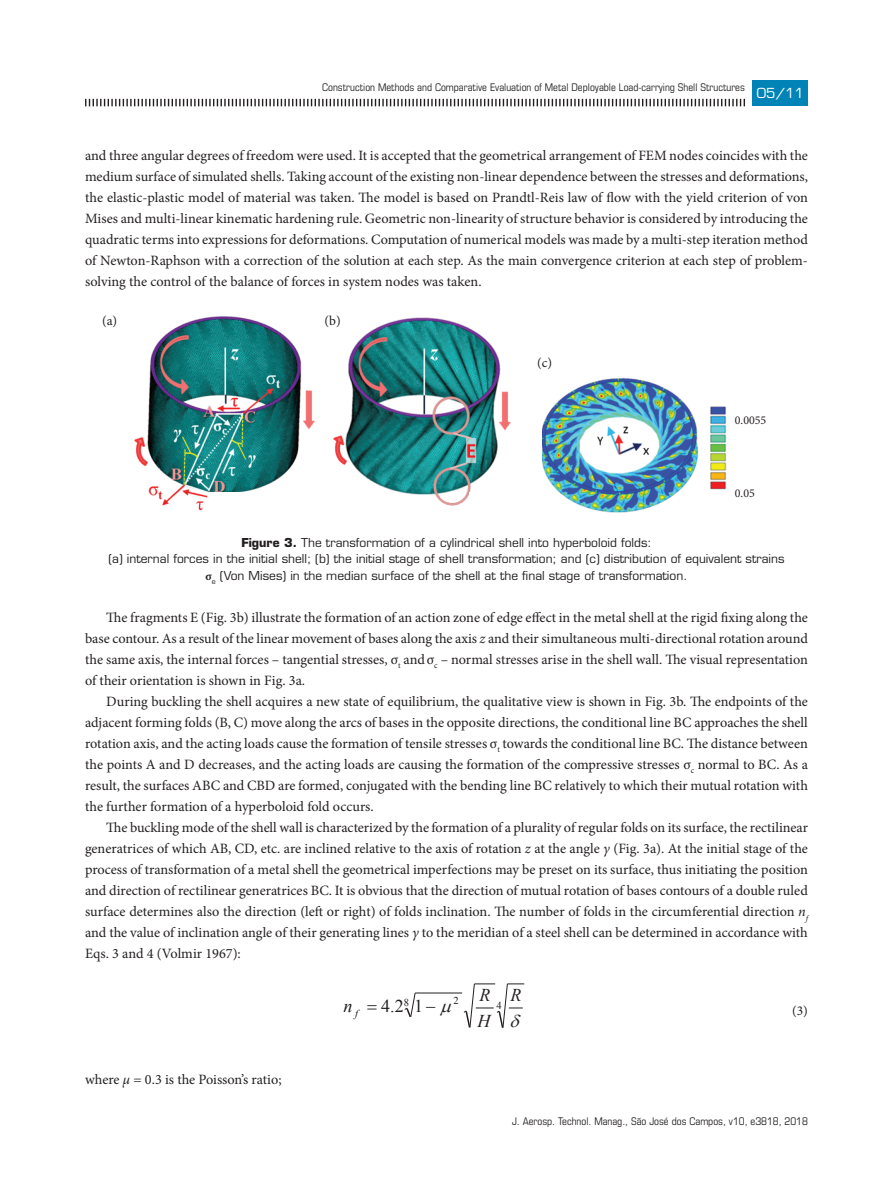
<style>
.page{position:relative;width:893px;height:1191px;background:#fff}
.page>*{position:absolute;margin:0;border:0;box-sizing:border-box;transform-origin:0 0}
.t1{font:18px "Times New Roman";color:#000}
.t2{font:italic 18px "Times New Roman";color:#231f20}
.t3{font:18px "Times New Roman";color:#231f20}
.z13_texto{font:14.25px/21px "Minion Pro";color:#231f20;text-align:justify}
.t4{font:13.5px "Minion Pro";color:#231f20}
.t5{font:13.5px "Eurostile LT Std";color:#fff}
.z22_figuras_tabelas{font:12px/16.5px "Eurostile LT Std";color:#231f20;text-align:center}
.t6{font:12px "Minion Pro";color:#231f20}
.t7{font:condensed 10.5px "Eurostile LT Std";color:#231f20}
.t8{font:10.5px "Times New Roman";color:#231f20}
.s1{font-weight:700}
.s2{font-family:"Minion Pro";font-weight:700}
.s3{font-style:italic}
</style>
<div class="page">
<svg style="left:85px;top:99px;width:660px;height:7px"></svg>
<div style="left:753px;top:81px;width:55px;height:25px;background:#0083b6"></div>
<img style="left:134px;top:316px;width:180px;height:195px">
<img style="left:334px;top:317px;width:176px;height:189px">
<img style="left:542px;top:378px;width:185px;height:135px">
<div style="left:121px;top:306px;width:19px;height:130px;background:#fff"></div>
<div style="left:112px;top:464px;width:28px;height:61px;background:#fff"></div>
<div style="left:331px;top:306px;width:14px;height:125px;background:#fff"></div>
<div style="left:334px;top:468px;width:16px;height:37px;background:#fff"></div>
<div style="left:209px;top:492px;width:129px;height:35px;background:#fff"></div>
<div style="left:338px;top:495px;width:94px;height:30px;background:#fff"></div>
<div style="left:500px;top:315px;width:25px;height:48px;background:#fff"></div>
<svg style="left:509px;top:487px;width:49px;height:26px"></svg>
<div style="left:498px;top:435px;width:9px;height:85px;background:#fff"></div>
<div style="left:469px;top:492px;width:65px;height:40px;background:#fff"></div>
<div style="left:699px;top:363px;width:10px;height:157px;background:#fff"></div>
<svg style="left:404px;top:993px;width:12px;height:24px"></svg>
<hr style="left:415px;top:992px;width:47px;height:1px;background:#231f20">
<svg style="left:463px;top:983px;width:61px;height:45px"></svg>
<p class="t7" style="left:322px;top:81px;width:424px">Construction Methods and Comparative Evaluation of Metal Deployable Load-carrying Shell Structures</p>
<p class="t5" style="left:757px;top:85px;width:49px">05 11</p>
<p class="t5" style="left:763px;top:85px;width:36px">xx/xx</p>
<p class="z13_texto" style="left:85px;top:144px;width:724px">and three angular degrees of freedom were used. It is accepted that the geometrical arrangement of FEM nodes coincides with the medium surface of simulated shells. Taking account of the existing non-linear dependence between the stresses and deformations, the elastic-plastic model of material was taken. The model is based on Prandtl-Reis law of flow with the yield criterion of von Mises and multi-linear kinematic hardening rule. Geometric non-linearity of structure behavior is considered by introducing the quadratic terms into expressions for deformations. Computation of numerical models was made by a multi-step iteration method of Newton-Raphson with a correction of the solution at each step. As the main convergence criterion at each step of problem&shy;solving the control of the balance of forces in system nodes was taken.</p>
<p class="t4" style="left:102px;top:311px;width:17px">(a)</p>
<p class="t4" style="left:325px;top:311px;width:18px">(b)</p>
<p class="t4" style="left:537px;top:353px;width:17px">(c)</p>
<p class="t6" style="left:735px;top:412px;width:33px">0.0055</p>
<p class="t6" style="left:735px;top:485px;width:22px">0.05</p>
<p class="z22_figuras_tabelas" style="left:108px;top:534px;width:678px"><span class="s1">Figure 3.</span> The transformation of a cylindrical shell into hyperboloid folds:<br>(a) internal forces in the initial shell; (b) the initial stage of shell transformation; and (c) distribution of equivalent strains <span class="s2">σ</span><sub>e</sub> (Von Mises) in the median surface of the shell at the final stage of transformation.</p>
<p class="z13_texto" style="left:85px;top:606px;width:724px;text-indent:21px">The fragments E (Fig. 3b) illustrate the formation of an action zone of edge effect in the metal shell at the rigid fixing along the base contour. As a result of the linear movement of bases along the axis <span class="s3">z</span> and their simultaneous multi-directional rotation around the same axis, the internal forces – tangential stresses, σ<sub>t</sub> andσ<sub>c</sub> – normal stresses arise in the shell wall. The visual representation of their orientation is shown in Fig. 3a.</p>
<p class="z13_texto" style="left:85px;top:690px;width:724px;text-indent:21px">During buckling the shell acquires a new state of equilibrium, the qualitative view is shown in Fig. 3b. The endpoints of the adjacent forming folds (B, C) move along the arcs of bases in the opposite directions, the conditional line BC approaches the shell rotation axis, and the acting loads cause the formation of tensile stresses σ<sub>t</sub> towards the conditional line BC. The distance between the points A and D decreases, and the acting loads are causing the formation of the compressive stresses σ<sub>c</sub> normal to BC. As a result, the surfaces ABC and CBD are formed, conjugated with the bending line BC relatively to which their mutual rotation with the further formation of a hyperboloid fold occurs.</p>
<p class="z13_texto" style="left:85px;top:816px;width:724px;text-indent:21px">The buckling mode of the shell wall is characterized by the formation of a plurality of regular folds on its surface, the rectilinear generatrices of which AB, CD, etc. are inclined relative to the axis of rotation <span class="s3">z</span> at the angle <span class="s3">γ</span> (Fig. 3a). At the initial stage of the process of transformation of a metal shell the geometrical imperfections may be preset on its surface, thus initiating the position and direction of rectilinear generatrices BC. It is obvious that the direction of mutual rotation of bases contours of a double ruled surface determines also the direction (left or right) of folds inclination. The number of folds in the circumferential direction <span class="s3">n</span><sub>f </sub>and the value of inclination angle of their generating lines <span class="s3">γ</span> to the meridian of a steel shell can be determined in accordance with Eqs. 3 and 4 (Volmir 1967):</p>
<p class="t1" style="left:68px;top:688px;width:745px">of rotation <span class="s3">z</span> at the angle <span class="s3">γ</span> (Fig. 3a). At the initial stage of the process of transformation of a metal shell</p>
<p class="t1" style="left:68px;top:730px;width:745px">the geometrical imperfections may be preset on its surface, thus initiating the position and direction of</p>
<p class="t1" style="left:68px;top:771px;width:745px">rectilinear generatrices BC. It is obvious that the direction of mutual rotation of bases contours of a</p>
<p class="t1" style="left:68px;top:812px;width:745px">double ruled surface determines also the direction (left or right) of folds inclination. The number of</p>
<p class="t1" style="left:68px;top:854px;width:746px">folds in the circumferential direction <span class="s3">n</span><sub>f</sub> and the value of inclination angle of their generating lines <span class="s3">γ</span> to</p>
<p class="t1" style="left:68px;top:895px;width:684px">the meridian of a steel shell can be determined in accordance with Eqs. 3 and 4 (Volmir 1967):</p>
<p class="z13_texto" style="left:85px;top:1068px;width:198px">where <span class="s3">μ</span> = 0.3 is the Poisson’s ratio;</p>
<p class="t2" style="left:343px;top:994px;width:16px">n <sub>f</sub></p>
<p class="t8" style="left:404px;top:995px;width:7px">8</p>
<p class="t8" style="left:453px;top:993px;width:7px">2</p>
<p class="t3" style="left:381px;top:994px;width:44px">4.2 1</p>
<p class="t2" style="left:479px;top:982px;width:13px">R</p>
<p class="t8" style="left:496px;top:998px;width:7px">4</p>
<p class="t2" style="left:478px;top:1008px;width:15px">H</p>
<p class="t2" style="left:511px;top:982px;width:13px">R</p>
<p class="t1" style="left:791px;top:994px;width:22px">(3)</p>
<p class="t4" style="left:792px;top:1002px;width:17px">(3)</p>
<p class="t7" style="left:512px;top:1114px;width:297px">J. Aerosp. Technol. Manag., São José dos Campos, v10, e3818, 2018</p>
</div>
